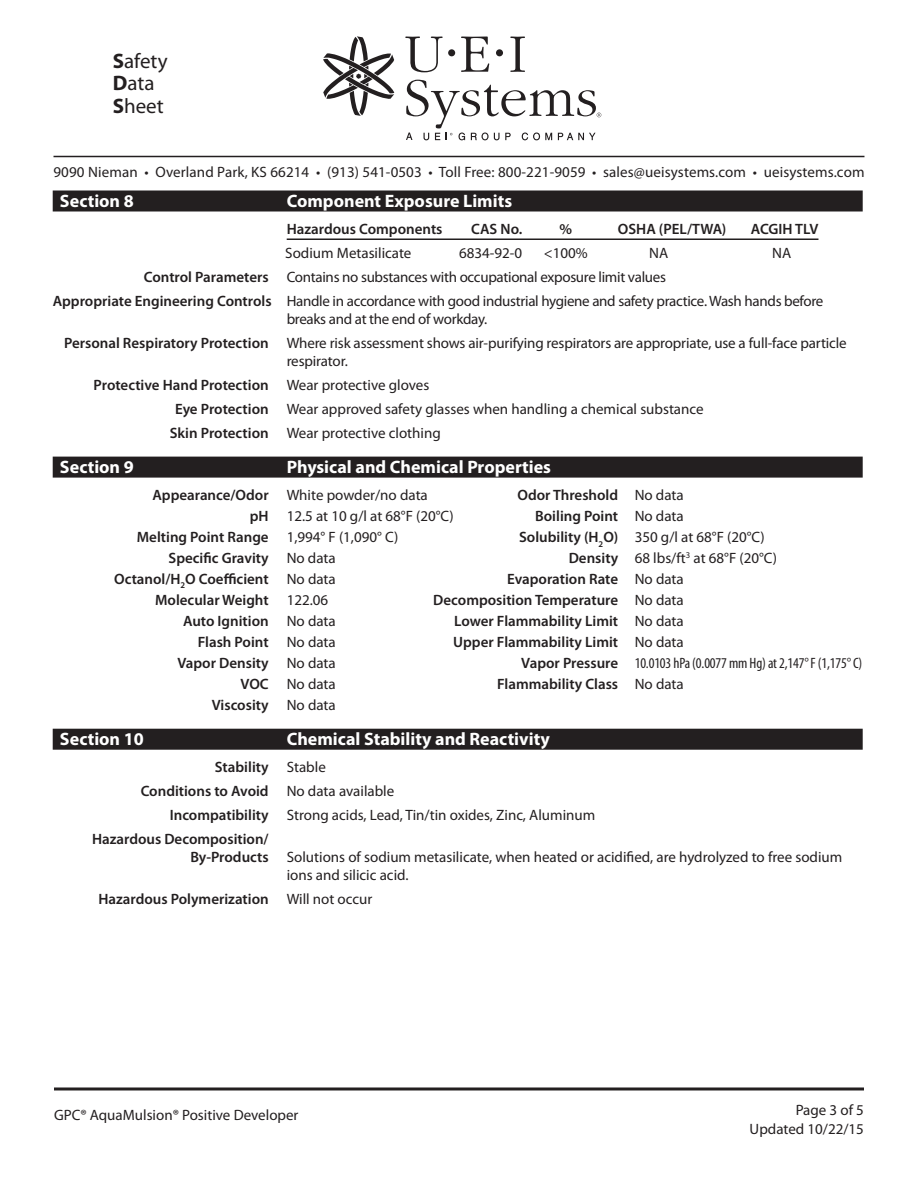
<style>
.page{position:relative;width:918px;height:1188px;background:#fff}
.page>*{position:absolute;margin:0;border:0;box-sizing:border-box;transform-origin:0 0}
.t1{font:21px/22.5px "Myriad Pro";color:#231f20}
.t2{font:700 18px "Myriad Pro";color:#fff}
.t3{font:15px/19.5px "Myriad Pro";color:#231f20}
.t4{font:600 15px "Myriad Pro";color:#231f20}
.t5{font:15px/24px "Myriad Pro";letter-spacing:-.02em;color:#231f20}
.t6{font:condensed 15px "Myriad Pro";letter-spacing:-.01em;color:#231f20}
.s1{font-weight:700}
.s2{font-weight:600}
.s3{font-weight:400}
.s4{font-weight:600;font-stretch:normal}
</style>
<div class="page">
<hr style="left:54px;top:1087px;width:810px;height:3px;background:#231f20">
<svg style="left:323px;top:36px;width:71px;height:80px"></svg>
<div style="left:448px;top:49px;width:7px;height:7px;background:#231f20;border-radius:50%"></div>
<div style="left:496px;top:49px;width:7px;height:7px;background:#231f20;border-radius:50%"></div>
<svg style="left:405px;top:37px;width:38px;height:35px"></svg>
<svg style="left:461px;top:37px;width:28px;height:35px"></svg>
<svg style="left:510px;top:37px;width:15px;height:35px"></svg>
<svg style="left:406px;top:80px;width:195px;height:60px"></svg>
<hr style="left:54px;top:156px;width:810px;height:1px;background:#231f20">
<div style="left:53px;top:190px;width:810px;height:22px;background:#231f20"></div>
<hr style="left:287px;top:238px;width:531px;height:2px;background:#231f20">
<div style="left:53px;top:457px;width:810px;height:21px;background:#231f20"></div>
<div style="left:53px;top:729px;width:810px;height:21px;background:#231f20"></div>
<h1 class="t1" style="left:113px;top:49px;width:56px"><span class="s1">S</span>afety<br><span class="s1">D</span>ata<br><span class="s1">S</span>heet</h1>
<p class="t3" style="left:53px;top:162px;width:813px">9090 Nieman • Overland Park, KS 66214 • (913) 541-0503 • Toll Free: 800-221-9059 • sales@ueisystems.com • ueisystems.com</p>
<p class="t2" style="left:60px;top:189px;width:75px">Section 8</p>
<p class="t2" style="left:287px;top:189px;width:227px">Component Exposure Limits</p>
<p class="t4" style="left:287px;top:219px;width:157px">Hazardous Components</p>
<p class="t4" style="left:471px;top:219px;width:53px">CAS No.</p>
<p class="t4" style="left:559px;top:219px;width:14px">%</p>
<p class="t4" style="left:618px;top:219px;width:110px">OSHA (PEL/TWA)</p>
<p class="t4" style="left:751px;top:219px;width:69px">ACGIH TLV</p>
<p class="t3" style="left:285px;top:243px;width:128px">Sodium Metasilicate</p>
<p class="t3" style="left:459px;top:243px;width:65px">6834-92-0</p>
<p class="t3" style="left:544px;top:243px;width:45px">&lt;100%</p>
<p class="t3" style="left:649px;top:243px;width:21px">NA</p>
<p class="t3" style="left:772px;top:243px;width:21px">NA</p>
<p class="t5" style="left:53px;top:265px;width:772px;text-indent:91px"><span class="s2">Control Parameters</span> Contains no substances with occupational exposure limit values<br><span class="s2">Appropriate Engineering Controls</span> Handle in accordance with good industrial hygiene and safety practice. Wash hands before</p>
<p class="t3" style="left:64px;top:307px;width:784px;line-height:24px;text-indent:223px">breaks and at the end of workday.<br><span class="s2">Personal Respiratory Protection</span> Where risk assessment shows air-purifying respirators are appropriate, use a full-face particle</p>
<p class="t3" style="left:287px;top:351px;width:63px">respirator.</p>
<p class="t4" style="left:94px;top:375px;width:337px">Protective Hand Protection <span class="s3">Wear protective gloves</span></p>
<p class="t3" style="left:175px;top:399px;width:530px"><span class="s2">Eye Protection</span> Wear approved safety glasses when handling a chemical substance</p>
<p class="t3" style="left:170px;top:423px;width:273px"><span class="s2">Skin Protection</span> Wear protective clothing</p>
<p class="t2" style="left:60px;top:455px;width:75px">Section 9</p>
<p class="t2" style="left:287px;top:455px;width:266px">Physical and Chemical Properties</p>
<p class="t3" style="left:152px;top:485px;width:277px"><span class="s2">Appearance/Odor</span> White powder/no data</p>
<p class="t4" style="left:518px;top:486px;width:168px">Odor Threshold <span class="s3">No data</span></p>
<p class="t3" style="left:250px;top:506px;width:205px"><span class="s2">pH</span> 12.5 at 10 g/l at 68°F (20°C)</p>
<p class="t4" style="left:535px;top:507px;width:150px">Boiling Point <span class="s3">No data</span></p>
<p class="t4" style="left:137px;top:528px;width:263px">Melting Point Range <span class="s3">1,994° F (1,090° C)</span></p>
<p class="t3" style="left:519px;top:527px;width:247px"><span class="s2">Solubility (H</span><sub>2</sub><span class="s2">O)</span> 350 g/l at 68°F (20°C)</p>
<p class="t4" style="left:169px;top:549px;width:169px">Specific Gravity <span class="s3">No data</span></p>
<p class="t3" style="left:569px;top:548px;width:210px"><span class="s2">Density</span> 68 lbs/ft<sup>3</sup> at 68°F (20°C)</p>
<p class="t4" style="left:114px;top:570px;width:223px">Octanol/H<sub>2</sub>O Coefficient <span class="s3">No data</span></p>
<p class="t4" style="left:507px;top:570px;width:178px">Evaporation Rate <span class="s3">No data</span></p>
<p class="t4" style="left:155px;top:591px;width:175px">Molecular Weight <span class="s3">122.06</span></p>
<p class="t4" style="left:433px;top:591px;width:252px">Decomposition Temperature <span class="s3">No data</span></p>
<p class="t4" style="left:183px;top:612px;width:154px">Auto Ignition <span class="s3">No data</span></p>
<p class="t4" style="left:454px;top:612px;width:231px">Lower Flammability Limit <span class="s3">No data</span></p>
<p class="t4" style="left:198px;top:633px;width:139px">Flash Point <span class="s3">No data</span></p>
<p class="t4" style="left:453px;top:633px;width:232px">Upper Flammability Limit <span class="s3">No data</span></p>
<p class="t4" style="left:177px;top:654px;width:160px">Vapor Density <span class="s3">No data</span></p>
<p class="t6" style="left:521px;top:654px;width:343px"><span class="s4">Vapor Pressure</span> 10.0103 hPa (0.0077 mm Hg) at 2,147° F (1,175° C)</p>
<p class="t3" style="left:240px;top:674px;width:97px"><span class="s2">VOC</span> No data</p>
<p class="t4" style="left:497px;top:675px;width:188px">Flammability Class <span class="s3">No data</span></p>
<p class="t4" style="left:212px;top:696px;width:125px">Viscosity <span class="s3">No data</span></p>
<p class="t2" style="left:60px;top:727px;width:85px">Section 10</p>
<p class="t2" style="left:287px;top:727px;width:265px">Chemical Stability and Reactivity</p>
<p class="t4" style="left:215px;top:758px;width:112px">Stability <span class="s3">Stable</span></p>
<p class="t4" style="left:141px;top:782px;width:255px">Conditions to Avoid <span class="s3">No data available</span></p>
<p class="t3" style="left:170px;top:805px;width:427px"><span class="s2">Incompatibility</span> Strong acids, Lead, Tin/tin oxides, Zinc, Aluminum</p>
<p class="t4" style="left:92px;top:830px;width:178px">Hazardous Decomposition/</p>
<p class="t3" style="left:287px;top:848px;width:557px;line-height:18px;text-indent:-96px"><span class="s2">By-Products</span> Solutions of sodium metasilicate, when heated or acidified, are hydrolyzed to free sodium ions and silicic acid.</p>
<p class="t4" style="left:98px;top:890px;width:275px">Hazardous Polymerization <span class="s3">Will not occur</span></p>
<p class="t3" style="left:54px;top:1105px;width:246px">GPC® AquaMulsion® Positive Developer</p>
<p class="t3" style="left:750px;top:1099px;width:116px;text-align:right">Page 3 of 5<br>Updated 10/22/15</p>
</div>
